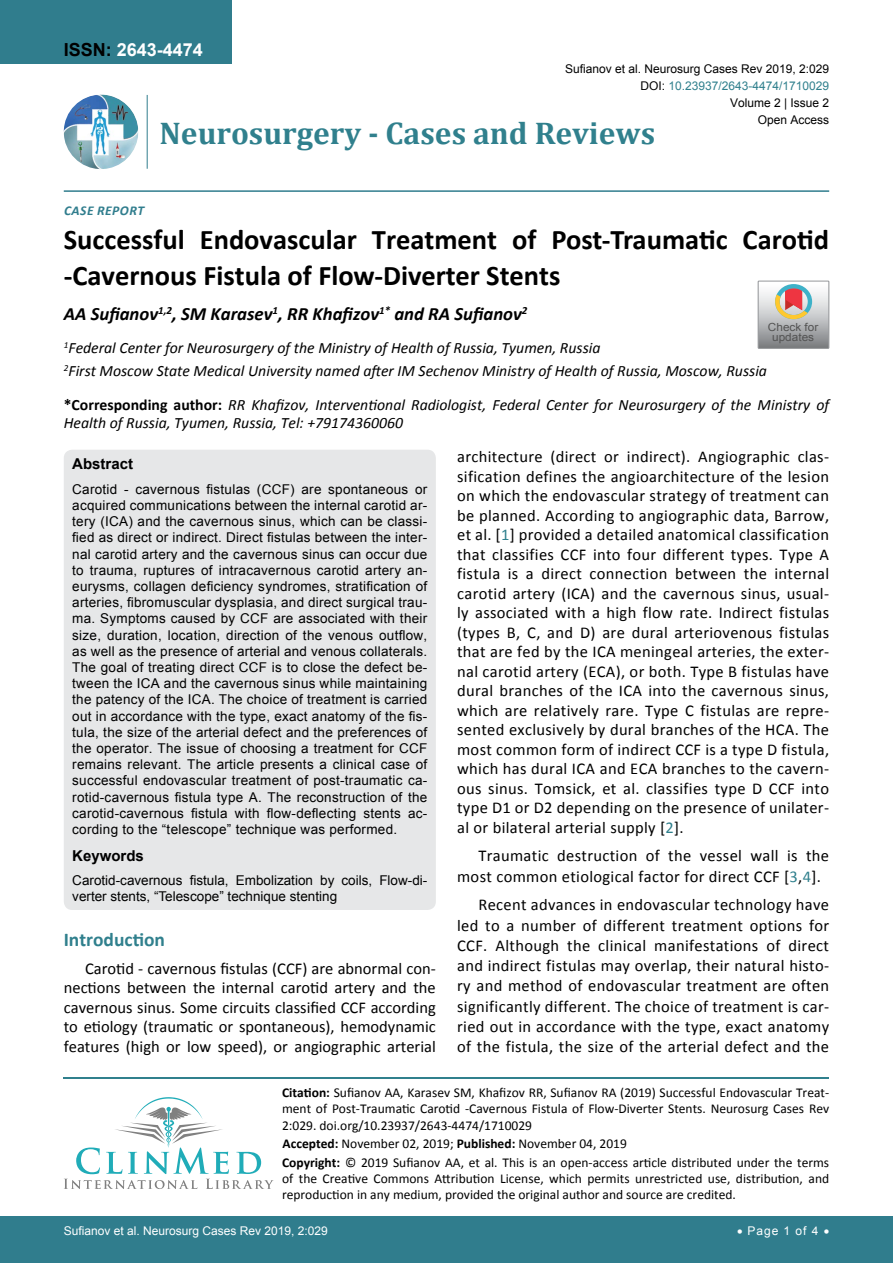
<style>
.page{position:relative;width:893px;height:1263px;background:#fff}
.page>*{position:absolute;margin:0;border:0;box-sizing:border-box;transform-origin:0 0}
.t1{font:700 31.5px "Cambria";color:#30808d}
.t2{font:700 28.5px/36px "Calibri";color:#000}
.t3{font:700 19.5px "Calibri";color:#30808d}
.t4{font:italic 700 18.75px "Calibri";color:#000}
.t5{font:700 18px "Arial";color:#fff}
.t6{font:16.5px/19.5px "Calibri";letter-spacing:.02em;color:#000;text-align:justify}
.t7{font:italic 15.75px/23.1px "Calibri";color:#000}
.t8{font:700 15px "Arial";color:#000}
.t9{font:13.5px/16.2px "Arial";color:#000;text-align:justify}
.t10{font:13.5px/16.2px "Calibri";color:#000}
.t11{font:italic 700 13.5px "Calibri";letter-spacing:.04em;color:#307d8d}
.t12{font:12px "Arial";color:#000}
.t13{font:12px "Arial";color:#fff}
.t14{font:12px "Arial";color:#30808d}
.t15{font:11.1px/9.6px "Arial";color:#535353;text-align:center;scale:1.06 1}
.s1{color:#000}
.s2{font-weight:700;font-style:normal}
.s3{color:#30808d}
.s4{font-weight:700}
</style>
<div class="page">
<hr style="left:64px;top:1077px;width:765px;height:1px;background:#30808d">
<svg style="left:64px;top:1097px;width:210px;height:92px"></svg>
<img style="left:64px;top:95px;width:74px;height:74px;border-radius:37px">
<hr style="left:147px;top:95px;width:1px;height:74px;background:#307d8d">
<hr style="left:64px;top:190px;width:765px;height:2px;background:#307d8d">
<div style="left:0;top:1217px;width:893px;height:46px;background:#307d8d"></div>
<div style="left:0;top:0;width:231px;height:64px;background:#307d8d"></div>
<div style="left:64px;top:450px;width:372px;height:460px;background:#e6e7e8;border-radius:9px"></div>
<svg style="left:758px;top:281px;width:71px;height:67px;background:#bdb6b3"></svg>
<p class="t5" style="left:64px;top:38px;width:141px"><span class="s1">ISSN:</span> 2643-4474</p>
<p class="t12" style="left:565px;top:60px;width:266px">Sufianov et al. Neurosurg Cases Rev 2019, 2:029</p>
<p class="t12" style="left:730px;top:95px;width:101px">Volume 2 | Issue 2</p>
<p class="t14" style="left:640px;top:78px;width:190px"><span class="s1">DOI:</span> 10.23937/2643-4474/1710029</p>
<h1 class="t1" style="left:160px;top:111px;width:497px">Neurosurgery - Cases and Reviews</h1>
<p class="t11" style="left:64px;top:202px;width:82px">Case Report</p>
<p class="t12" style="left:758px;top:112px;width:73px">Open Access</p>
<h2 class="t2" style="left:64px;top:221px;width:767px">Successful Endovascular Treatment of Post-Traumatic Carotid -Cavernous Fistula of Flow-Diverter Stents</h2>
<p class="t4" style="left:64px;top:302px;width:465px">AA Sufianov<sup>1,2</sup>, SM Karasev<sup>1</sup>, RR Khafizov<sup>1*</sup> and RA Sufianov<sup>2</sup></p>
<p class="t7" style="left:64px;top:336px;width:705px"><sup>1</sup>Federal Center for Neurosurgery of the Ministry of Health of Russia, Tyumen, Russia<br><sup>2</sup>First Moscow State Medical University named after IM Sechenov Ministry of Health of Russia, Moscow, Russia</p>
<p class="t7" style="left:64px;top:394px;width:767px;line-height:18.9px"><span class="s2">*Corresponding author:</span> RR Khafizov, Interventional Radiologist, Federal Center for Neurosurgery of the Ministry of<br>Health of Russia, Tyumen, Russia, Tel: +79174360060</p>
<p class="t6" style="left:457px;top:447px;width:374px">architecture (direct or indirect). Angiographic clas&shy;sification defines the angioarchitecture of the lesion on which the endovascular strategy of treatment can be planned. According to angiographic data, Barrow, et al. [<span class="s3">1</span>] provided a detailed anatomical classification that classifies CCF into four different types. Type A fistula is a direct connection between the internal carotid artery (ICA) and the cavernous sinus, usual&shy;ly associated with a high flow rate. Indirect fistulas (types B, C, and D) are dural arteriovenous fistulas that are fed by the ICA meningeal arteries, the exter&shy;nal carotid artery (ECA), or both. Type B fistulas have dural branches of the ICA into the cavernous sinus, which are relatively rare. Type C fistulas are repre&shy;sented exclusively by dural branches of the HCA. The most common form of indirect CCF is a type D fistula, which has dural ICA and ECA branches to the cavern&shy;ous sinus. Tomsick, et al. classifies type D CCF into type D1 or D2 depending on the presence of unilater&shy;al or bilateral arterial supply [<span class="s3">2</span>].</p>
<p class="t6" style="left:457px;top:846px;width:373px;line-height:20.2px;text-indent:21px">Traumatic destruction of the vessel wall is the most common etiological factor for direct CCF [<span class="s3">3</span>,<span class="s3">4</span>].</p>
<p class="t6" style="left:457px;top:895px;width:374px;line-height:20.2px;text-indent:21px">Recent advances in endovascular technology have led to a number of different treatment options for CCF. Although the clinical manifestations of direct and indirect fistulas may overlap, their natural histo&shy;ry and method of endovascular treatment are often significantly different. The choice of treatment is car&shy;ried out in accordance with the type, exact anatomy of the fistula, the size of the arterial defect and the</p>
<p class="t15" style="left:768px;top:323px;width:49px">Check for updates</p>
<p class="t8" style="left:72px;top:454px;width:62px">Abstract</p>
<p class="t9" style="left:72px;top:481px;width:357px">Carotid - cavernous fistulas (CCF) are spontaneous or acquired communications between the internal carotid ar&shy;tery (ICA) and the cavernous sinus, which can be classi&shy;fied as direct or indirect. Direct fistulas between the inter&shy;nal carotid artery and the cavernous sinus can occur due to trauma, ruptures of intracavernous carotid artery an&shy;eurysms, collagen deficiency syndromes, stratification of arteries, fibromuscular dysplasia, and direct surgical trau&shy;ma. Symptoms caused by CCF are associated with their size, duration, location, direction of the venous outflow, as well as the presence of arterial and venous collaterals.<br>The goal of treating direct CCF is to close the defect be&shy;tween the ICA and the cavernous sinus while maintaining the patency of the ICA. The choice of treatment is carried out in accordance with the type, exact anatomy of the fis&shy;tula, the size of the arterial defect and the preferences of the operator. The issue of choosing a treatment for CCF remains relevant. The article presents a clinical case of successful endovascular treatment of post-traumatic ca&shy;rotid-cavernous fistula type A. The reconstruction of the carotid-cavernous fistula with flow-deflecting stents ac&shy;cording to the “telescope” technique was performed.</p>
<p class="t8" style="left:72px;top:845px;width:73px">Keywords</p>
<p class="t9" style="left:72px;top:872px;width:357px">Carotid-cavernous fistula, Embolization by coils, Flow-di&shy;verter stents, “Telescope” technique stenting</p>
<p class="t3" style="left:64px;top:927px;width:103px">Introduction</p>
<p class="t6" style="left:64px;top:959px;width:374px;text-indent:21px">Carotid - cavernous fistulas (CCF) are abnormal con&shy;nections between the internal carotid artery and the cavernous sinus. Some circuits classified CCF according to etiology (traumatic or spontaneous), hemodynamic features (high or low speed), or angiographic arterial</p>
<p class="t10" style="left:282px;top:1084px;width:549px;text-align:justify"><span class="s4">Citation:</span> Sufianov AA, Karasev SM, Khafizov RR, Sufianov RA (2019) Successful Endovascular Treat&shy;ment of Post-Traumatic Carotid -Cavernous Fistula of Flow-Diverter Stents. Neurosurg Cases Rev 2:029. doi.org/10.23937/2643-4474/1710029</p>
<p class="t10" style="left:282px;top:1134px;width:549px;line-height:18.6px"><span class="s4">Accepted:</span> November 02, 2019; <span class="s4">Published:</span> November 04, 2019<br><span class="s4">Copyright:</span> © 2019 Sufianov AA, et al. This is an open-access article distributed under the terms</p>
<p class="t10" style="left:282px;top:1170px;width:549px">of the Creative Commons Attribution License, which permits unrestricted use, distribution, and reproduction in any medium, provided the original author and source are credited.</p>
<p class="t13" style="left:64px;top:1223px;width:266px">Sufianov et al. Neurosurg Cases Rev 2019, 2:029</p>
<p class="t13" style="left:737px;top:1223px;width:94px">• Page 1 of 4 •</p>
</div>
